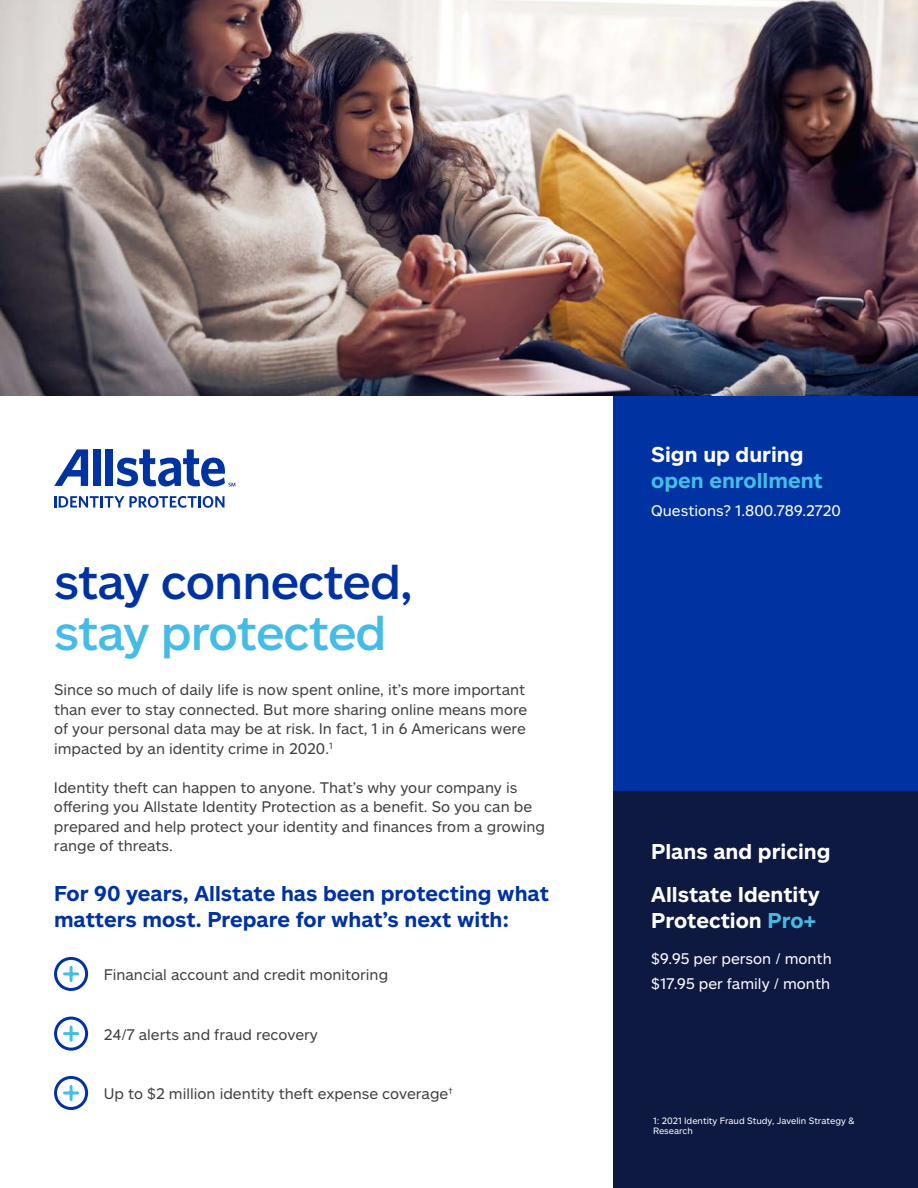
<style>
.page{position:relative;width:918px;height:1188px;background:#fff}
.page>*{position:absolute;margin:0;border:0;box-sizing:border-box;transform-origin:0 0}
.t1{font:500 48px "Allstate Sans";letter-spacing:-.02em;color:#0033a1}
.t2{font:500 48px "Allstate Sans";letter-spacing:-.02em;color:#45bce5}
.t3{font:700 21px/25.5px "Allstate Sans";color:#0033a1}
.t4{font:700 21px/25.5px "Allstate Sans";color:#fff}
.t5{font:700 21px "Allstate Sans";color:#45bce5}
.t6{font:15px/19.5px "Allstate Sans";color:#414042}
.t7{font:15px/25.5px "Allstate Sans";color:#fff}
.t8{font:9px/10.5px "Allstate Sans";color:#fff}
.s1{color:#45bce5}
</style>
<div class="page">
<div style="left:614px;top:395px;width:304px;height:397px;background:#0033a1"></div>
<div style="left:614px;top:792px;width:304px;height:396px;background:#0e1941"></div>
<svg style="left:54px;top:449px;width:34px;height:37px"></svg>
<div style="left:93px;top:449px;width:7px;height:37px;background:#0033a1"></div>
<div style="left:106px;top:449px;width:7px;height:37px;background:#0033a1"></div>
<svg style="left:54px;top:496px;width:171px;height:12px"></svg>
<svg style="left:117px;top:449px;width:118px;height:37px"></svg>
<img style="left:0;top:0;width:918px;height:395px">
<hr style="left:70px;top:967px;width:3px;height:14px;background:#45bde6">
<hr style="left:64px;top:972px;width:14px;height:3px;background:#45bde6">
<div style="left:54px;top:957px;width:34px;height:34px;border:3px solid #0033a1;border-radius:50%"></div>
<svg style="left:70px;top:1027px;width:3px;height:13px"></svg>
<hr style="left:64px;top:1032px;width:14px;height:3px;background:#45bde6">
<div style="left:54px;top:1017px;width:34px;height:34px;border:3px solid #0033a1;border-radius:50%"></div>
<hr style="left:70px;top:1086px;width:3px;height:14px;background:#45bde6">
<hr style="left:64px;top:1091px;width:14px;height:3px;background:#45bde6">
<div style="left:54px;top:1076px;width:34px;height:34px;border:3px solid #0033a1;border-radius:50%"></div>
<h1 class="t1" style="left:54px;top:551px;width:360px">stay connected,</h1>
<h1 class="t2" style="left:54px;top:602px;width:334px">stay protected</h1>
<p class="t6" style="left:54px;top:679px;width:475px">Since so much of daily life is now spent online, it’s more important than ever to stay connected. But more sharing online means more of your personal data may be at risk. In fact, 1 in 6 Americans were impacted by an identity crime in 2020.<sup>1</sup></p>
<p class="t6" style="left:54px;top:777px;width:493px">Identity theft can happen to anyone. That’s why your company is offering you Allstate Identity Protection as a benefit. So you can be prepared and help protect your identity and finances from a growing range of threats.</p>
<h2 class="t3" style="left:54px;top:880px;width:496px">For 90 years, Allstate has been protecting what matters most. Prepare for what’s next with:</h2>
<p class="t6" style="left:104px;top:965px;width:286px">Financial account and credit monitoring</p>
<p class="t6" style="left:104px;top:1024px;width:216px">24/7 alerts and fraud recovery</p>
<p class="t6" style="left:104px;top:1083px;width:350px">Up to $2 million identity theft expense coverage<sup>†</sup></p>
<h2 class="t4" style="left:651px;top:441px;width:154px">Sign up during</h2>
<h2 class="t5" style="left:651px;top:467px;width:173px">open enrollment</h2>
<p class="t7" style="left:651px;top:498px;width:191px">Questions? 1.800.789.2720</p>
<h2 class="t4" style="left:651px;top:838px;width:181px">Plans and pricing</h2>
<h2 class="t4" style="left:651px;top:881px;width:170px">Allstate Identity<br>Protection <span class="s1">Pro+</span></h2>
<p class="t7" style="left:651px;top:945px;width:182px">$9.95 per person / month $17.95 per family / month</p>
<p class="t8" style="left:653px;top:1115px;width:203px">1: 2021 Identity Fraud Study, Javelin Strategy &amp;<br>Research</p>
</div>
